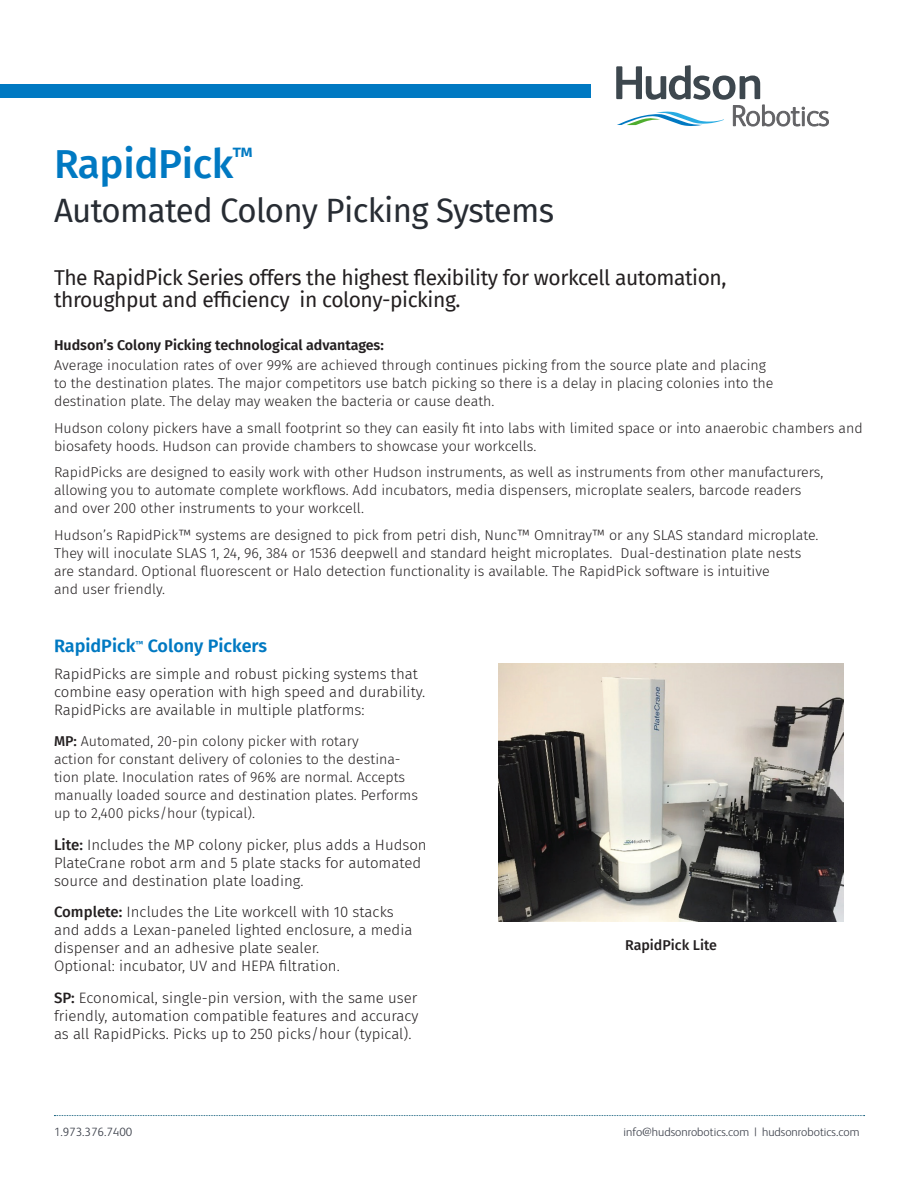
<style>
.page{position:relative;width:918px;height:1188px;background:#fff}
.page>*{position:absolute;margin:0;border:0;box-sizing:border-box;transform-origin:0 0}
.BLUE_PRODUCT_NAME{font:500 40.5px "Fira Sans";letter-spacing:-.01em;color:#0079c2}
.BLUE_PRODUCT_NAME-2{font:33px "Fira Sans";letter-spacing:-.02em;color:#272c33}
.BODY_Text_Indent{font:21px/22.5px "Fira Sans";letter-spacing:-.02em;color:#231f20}
.BODY_TEXT_B-HEAD_BLU{font:600 18px "Fira Sans";color:#0079c2}
.BODY_Text_Indent-2{font:300 15px/18px "Fira Sans";color:#231f20}
.BODY_Text_Indent-3{font:300 14.25px/18px "Fira Sans";color:#231f20}
.BODY_TEXT_B-HEAD{font:600 14.25px "Fira Sans";color:#231f20}
.FIG_LEG{font:500 14.25px "Fira Sans";color:#231f20}
.t1{font:300 12px "FS Albert Pro";color:#3d414b}
.s1{font-size:15px}
.s2{font-weight:500}
</style>
<div class="page">
<svg style="left:616px;top:65px;width:213px;height:61px"></svg>
<div style="left:0;top:84px;width:591px;height:14px;background:#0079c2"></div>
<svg style="left:54px;top:1115px;width:811px;height:1px"></svg>
<img style="left:499px;top:663px;width:344px;height:258px">
<p class="BLUE_PRODUCT_NAME" style="left:54px;top:131px;width:201px">RapidPick<sup>™</sup></p>
<p class="BLUE_PRODUCT_NAME-2" style="left:54px;top:185px;width:502px">Automated Colony Picking Systems</p>
<p class="BODY_Text_Indent" style="left:54px;top:266px;width:674px">The RapidPick Series offers the highest flexibility for workcell automation, throughput and efficiency in colony-picking.</p>
<p class="BODY_TEXT_B-HEAD" style="left:54px;top:333px;width:331px">Hudson’s Colony Picking technological advantages:</p>
<p class="BODY_Text_Indent-3" style="left:54px;top:356px;width:721px">Average inoculation rates of over 99% are achieved through continues picking from the source plate and placing to the destination plates. The major competitors use batch picking so there is a delay in placing colonies into the destination plate. The delay may weaken the bacteria or cause death.</p>
<p class="BODY_Text_Indent-3" style="left:54px;top:419px;width:810px">Hudson colony pickers have a small footprint so they can easily fit into labs with limited space or into anaerobic chambers and biosafety hoods. Hudson can provide chambers to showcase your workcells.</p>
<p class="BODY_Text_Indent-3" style="left:54px;top:463px;width:771px">RapidPicks are designed to easily work with other Hudson instruments, as well as instruments from other manufacturers, allowing you to automate complete workflows. Add incubators, media dispensers, microplate sealers, barcode readers and over 200 other instruments to your workcell.</p>
<p class="BODY_Text_Indent-3" style="left:54px;top:526px;width:766px">Hudson’s RapidPick<span class="s1">™</span> systems are designed to pick from petri dish, Nunc<span class="s1">™</span> Omnitray<span class="s1">™</span> or any SLAS standard microplate.<br>They will inoculate SLAS 1, 24, 96, 384 or 1536 deepwell and standard height microplates. Dual-destination plate nests are standard. Optional fluorescent or Halo detection functionality is available. The RapidPick software is intuitive<br>and user friendly.</p>
<p class="BODY_TEXT_B-HEAD_BLU" style="left:54px;top:631px;width:215px">RapidPick<sup>™</sup> Colony Pickers</p>
<p class="BODY_Text_Indent-2" style="left:54px;top:664px;width:373px">RapidPicks are simple and robust picking systems that combine easy operation with high speed and durability.<br>RapidPicks are available in multiple platforms:</p>
<p class="BODY_Text_Indent-3" style="left:54px;top:732px;width:366px"><span class="s2">MP:</span> Automated, 20-pin colony picker with rotary<br>action for constant delivery of colonies to the destina&shy;tion plate. Inoculation rates of 96% are normal. Accepts manually loaded source and destination plates. Performs up to 2,400 picks/hour (typical).</p>
<p class="BODY_Text_Indent-2" style="left:54px;top:835px;width:374px"><span class="s2">Lite:</span> Includes the MP colony picker, plus adds a Hudson<br>PlateCrane robot arm and 5 plate stacks for automated source and destination plate loading.</p>
<p class="BODY_Text_Indent-2" style="left:54px;top:903px;width:360px"><span class="s2">Complete:</span> Includes the Lite workcell with 10 stacks and adds a Lexan-paneled lighted enclosure, a media dispenser and an adhesive plate sealer.<br>Optional: incubator, UV and HEPA filtration.</p>
<p class="BODY_Text_Indent-2" style="left:54px;top:988px;width:366px;text-align:justify"><span class="s2">SP:</span> Economical, single-pin version, with the same user friendly, automation compatible features and accuracy as all RapidPicks. Picks up to 250 picks/hour (typical).</p>
<p class="FIG_LEG" style="left:625px;top:934px;width:93px">RapidPick Lite</p>
<p class="t1" style="left:54px;top:1123px;width:80px">1.973.376.7400</p>
<p class="t1" style="left:624px;top:1123px;width:237px">info@hudsonrobotics.com | hudsonrobotics.com</p>
</div>
